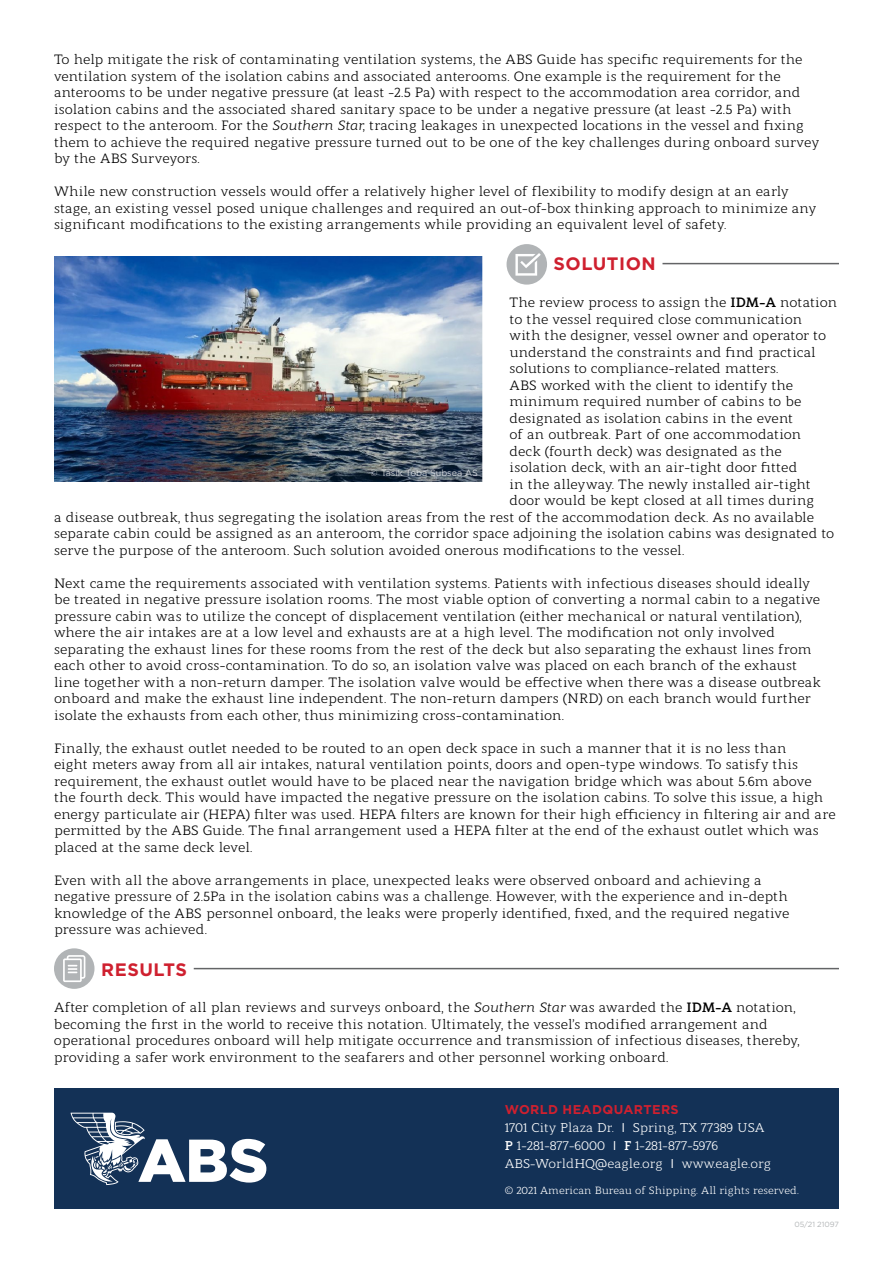
<style>
.page{position:relative;width:893px;height:1263px;background:#fff}
.page>*{position:absolute;margin:0;border:0;box-sizing:border-box;transform-origin:0 0}
.t1{font:700 18px "Gotham";letter-spacing:.03em;color:#cf202f}
.t2{font:13.5px/16.5px "Modum";color:#000}
.t3{font:12.75px/18.5px "Modum";color:#fff}
.t4{font:700 12.75px "Gotham";letter-spacing:.03em;color:#cf202f}
.t5{font:10.5px "Modum";color:#fff}
.t6{font:9px "Gotham";color:#fff}
.t7{font:7.5px "Gotham";color:#b1b4b6}
.s1{font-style:italic}
.s2{font-weight:700}
.s3{font-family:"Gotham"}
</style>
<div class="page">
<div style="left:54px;top:1089px;width:785px;height:120px;background:#133156"></div>
<svg style="left:71px;top:1113px;width:195px;height:72px"></svg>
<img style="left:54px;top:257px;width:429px;height:225px">
<svg style="left:507px;top:244px;width:40px;height:41px"></svg>
<svg style="left:54px;top:948px;width:40px;height:41px"></svg>
<hr style="left:662px;top:263px;width:177px;height:1px;background:#636466">
<hr style="left:194px;top:968px;width:645px;height:1px;background:#636466">
<p class="t2" style="left:54px;top:50px;width:767px">To help mitigate the risk of contaminating ventilation systems, the ABS Guide has specific requirements for the ventilation system of the isolation cabins and associated anterooms. One example is the requirement for the anterooms to be under negative pressure (at least -2.5 Pa) with respect to the accommodation area corridor, and isolation cabins and the associated shared sanitary space to be under a negative pressure (at least -2.5 Pa) with respect to the anteroom. For the <span class="s1">Southern Star</span>, tracing leakages in unexpected locations in the vessel and fixing them to achieve the required negative pressure turned out to be one of the key challenges during onboard survey by the ABS Surveyors.</p>
<p class="t2" style="left:54px;top:182px;width:764px">While new construction vessels would offer a relatively higher level of flexibility to modify design at an early stage, an existing vessel posed unique challenges and required an out-of-box thinking approach to minimize any significant modifications to the existing arrangements while providing an equivalent level of safety.</p>
<h1 class="t1" style="left:554px;top:252px;width:104px">SOLUTION</h1>
<p class="t2" style="left:510px;top:293px;width:329px">The review process to assign the <span class="s2">IDM-A</span> notation</p>
<p class="t2" style="left:510px;top:309px;width:294px">to the vessel required close communication</p>
<p class="t2" style="left:510px;top:326px;width:318px">with the designer, vessel owner and operator to</p>
<p class="t2" style="left:510px;top:342px;width:308px">understand the constraints and find practical</p>
<p class="t2" style="left:510px;top:359px;width:271px">solutions to compliance-related matters.</p>
<p class="t2" style="left:510px;top:375px;width:285px">ABS worked with the client to identify the</p>
<p class="t2" style="left:510px;top:392px;width:293px">minimum required number of cabins to be</p>
<p class="t2" style="left:510px;top:408px;width:285px">designated as isolation cabins in the event</p>
<p class="t2" style="left:510px;top:425px;width:293px">of an outbreak. Part of one accommodation</p>
<p class="t2" style="left:510px;top:441px;width:274px">deck (fourth deck) was designated as the</p>
<p class="t2" style="left:510px;top:458px;width:289px">isolation deck, with an air-tight door fitted</p>
<p class="t2" style="left:510px;top:474px;width:303px">in the alleyway. The newly installed air-tight</p>
<p class="t2" style="left:510px;top:491px;width:306px">door would be kept closed at all times during</p>
<p class="t2" style="left:54px;top:507px;width:762px">a disease outbreak, thus segregating the isolation areas from the rest of the accommodation deck. As no available</p>
<p class="t2" style="left:54px;top:524px;width:782px">separate cabin could be assigned as an anteroom, the corridor space adjoining the isolation cabins was designated to</p>
<p class="t2" style="left:54px;top:540px;width:632px">serve the purpose of the anteroom. Such solution avoided onerous modifications to the vessel.</p>
<p class="t2" style="left:54px;top:573px;width:768px">Next came the requirements associated with ventilation systems. Patients with infectious diseases should ideally be treated in negative pressure isolation rooms. The most viable option of converting a normal cabin to a negative pressure cabin was to utilize the concept of displacement ventilation (either mechanical or natural ventilation), where the air intakes are at a low level and exhausts are at a high level. The modification not only involved separating the exhaust lines for these rooms from the rest of the deck but also separating the exhaust lines from each other to avoid cross-contamination. To do so, an isolation valve was placed on each branch of the exhaust line together with a non-return damper. The isolation valve would be effective when there was a disease outbreak onboard and make the exhaust line independent. The non-return dampers (NRD) on each branch would further isolate the exhausts from each other, thus minimizing cross-contamination.</p>
<p class="t2" style="left:54px;top:738px;width:783px">Finally, the exhaust outlet needed to be routed to an open deck space in such a manner that it is no less than<br>eight meters away from all air intakes, natural ventilation points, doors and open-type windows. To satisfy this requirement, the exhaust outlet would have to be placed near the navigation bridge which was about 5.6m above the fourth deck. This would have impacted the negative pressure on the isolation cabins. To solve this issue, a high energy particulate air (HEPA) filter was used. HEPA filters are known for their high efficiency in filtering air and are permitted by the ABS Guide. The final arrangement used a HEPA filter at the end of the exhaust outlet which was placed at the same deck level.</p>
<p class="t2" style="left:54px;top:870px;width:737px">Even with all the above arrangements in place, unexpected leaks were observed onboard and achieving a negative pressure of 2.5Pa in the isolation cabins was a challenge. However, with the experience and in-depth knowledge of the ABS personnel onboard, the leaks were properly identified, fixed, and the required negative pressure was achieved.</p>
<h1 class="t1" style="left:101px;top:957px;width:87px">RESULTS</h1>
<p class="t2" style="left:54px;top:998px;width:747px">After completion of all plan reviews and surveys onboard, the <span class="s1">Southern Star</span> was awarded the <span class="s2">IDM-A</span> notation, becoming the first in the world to receive this notation. Ultimately, the vessel’s modified arrangement and operational procedures onboard will help mitigate occurrence and transmission of infectious diseases, thereby, providing a safer work environment to the seafarers and other personnel working onboard.</p>
<p class="t6" style="left:371px;top:467px;width:108px">© Tasik Toba Subsea AS</p>
<p class="t4" style="left:505px;top:1101px;width:175px">WORLD HEADQUARTERS</p>
<p class="t3" style="left:505px;top:1117px;width:268px">1701 City Plaza Dr. <span class="s3">I</span> Spring, TX 77389 USA<br><span class="s2">P</span> 1-281-877-6000 <span class="s3">I</span> <span class="s2">F</span> 1-281-877-5976<br>ABS-WorldHQ@eagle.org <span class="s3">I</span> www.eagle.org</p>
<p class="t5" style="left:505px;top:1182px;width:295px">© 2021 American Bureau of Shipping. All rights reserved.</p>
<p class="t7" style="left:794px;top:1219px;width:46px">05/21 21097</p>
</div>
